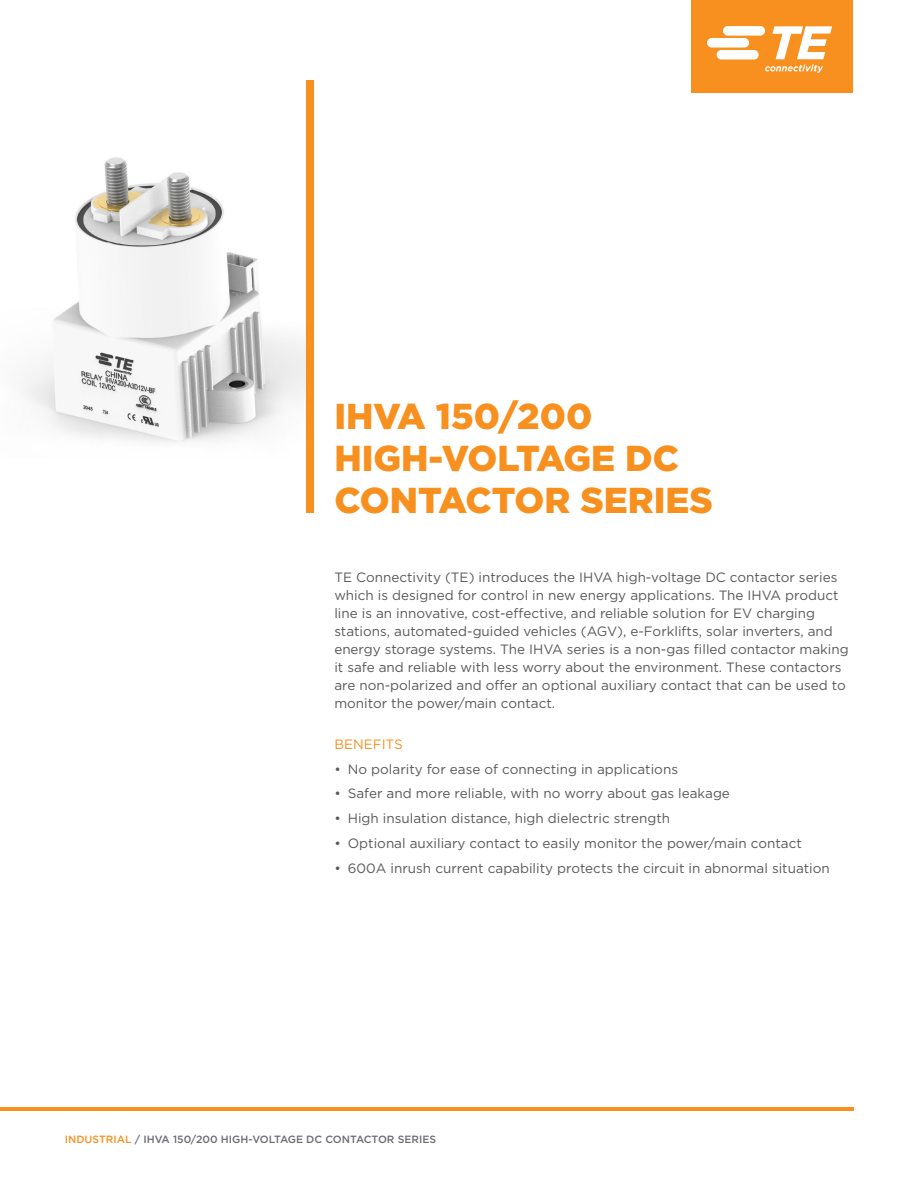
<style>
.page{position:relative;width:918px;height:1188px;background:#fff}
.page>*{position:absolute;margin:0;border:0;box-sizing:border-box;transform-origin:0 0}
.t1{font:900 36px/42px "Gotham";color:#f7901e}
.t2{font:13.5px/18px "Gotham";color:#58595b}
.t3{font:13.5px "Gotham";color:#f7901e}
.t4{font:500 10.5px "Gotham";color:#696b73}
.s1{color:#f7901e}
</style>
<div class="page">
<img style="left:23px;top:81px;width:284px;height:432px">
<div style="left:307px;top:81px;width:7px;height:357px;background:#f7901e"></div>
<div style="left:307px;top:437px;width:7px;height:76px;background:#f7901e"></div>
<hr style="left:0;top:1107px;width:853px;height:4px;background:#f7901e">
<div style="left:691px;top:0;width:162px;height:93px;background:#f7901e"></div>
<svg style="left:707px;top:26px;width:125px;height:47px"></svg>
<h1 class="t1" style="left:334px;top:395px;width:380px">IHVA 150/200<br>HIGH-VOLTAGE DC<br>CONTACTOR SERIES</h1>
<p class="t2" style="left:334px;top:568px;width:516px">TE Connectivity (TE) introduces the IHVA high-voltage DC contactor series which is designed for control in new energy applications. The IHVA product line is an innovative, cost-effective, and reliable solution for EV charging stations, automated-guided vehicles (AGV), e-Forklifts, solar inverters, and energy storage systems. The IHVA series is a non-gas filled contactor making it safe and reliable with less worry about the environment. These contactors are non-polarized and offer an optional auxiliary contact that can be used to monitor the power/main contact.</p>
<p class="t3" style="left:334px;top:736px;width:70px">BENEFITS</p>
<p class="t2" style="left:334px;top:759px;width:345px">• No polarity for ease of connecting in applications</p>
<p class="t2" style="left:334px;top:784px;width:397px">• Safer and more reliable, with no worry about gas leakage</p>
<p class="t2" style="left:334px;top:809px;width:337px">• High insulation distance, high dielectric strength</p>
<p class="t2" style="left:334px;top:834px;width:469px">• Optional auxiliary contact to easily monitor the power/main contact</p>
<p class="t2" style="left:334px;top:858px;width:497px">• 600A inrush current capability protects the circuit in abnormal situation</p>
<p class="t4" style="left:65px;top:1132px;width:373px"><span class="s1">INDUSTRIAL</span> / IHVA 150/200 HIGH-VOLTAGE DC CONTACTOR SERIES</p>
</div>
